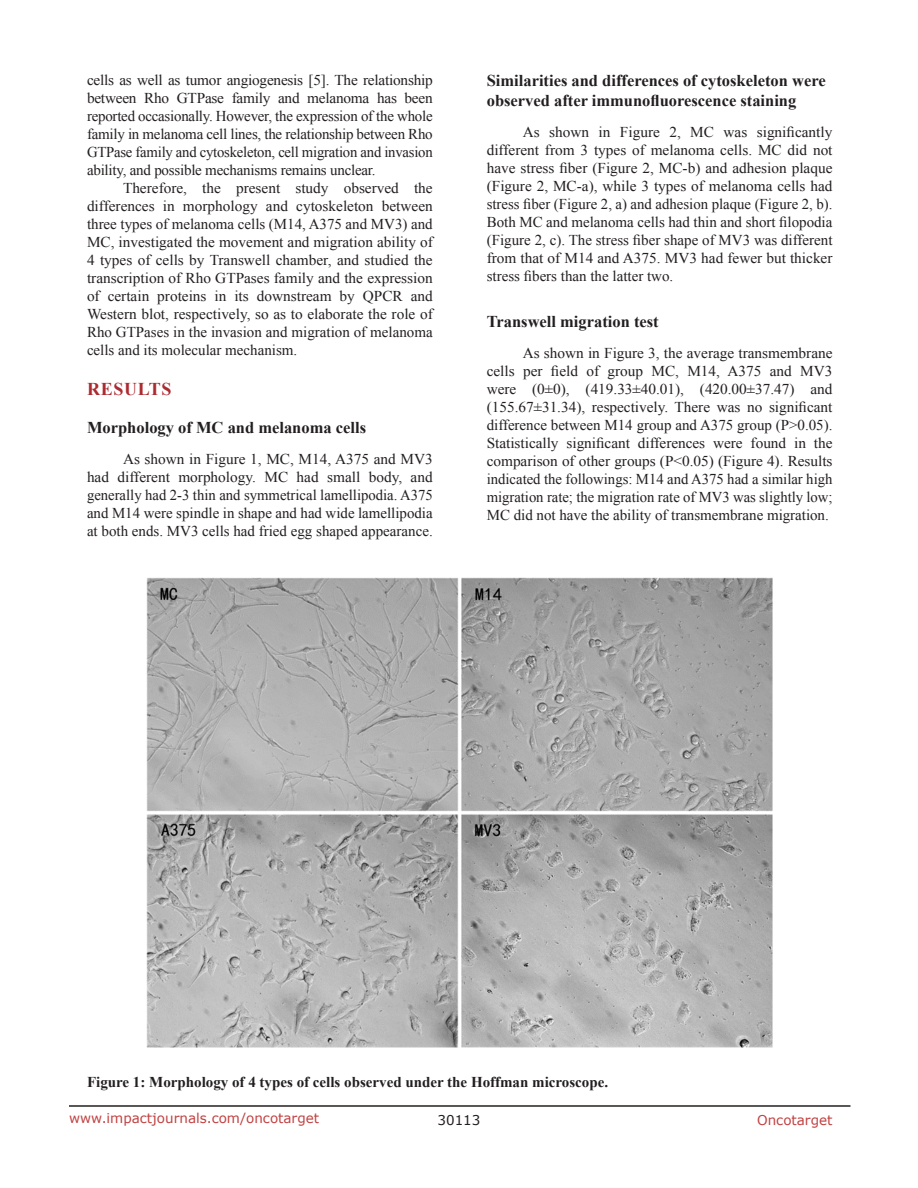
<style>
.page{position:relative;width:918px;height:1188px;background:#fff}
.page>*{position:absolute;margin:0;border:0;box-sizing:border-box;transform-origin:0 0}
.Heading{font:700 18px "Times New Roman";letter-spacing:.035em;color:#ac2b31}
.SubHeading{font:700 16.5px/19.8px "Times New Roman";color:#231f20}
.BodyText{font:15px/18px "Times New Roman";color:#231f20;text-align:justify}
.figuretext{font:700 15px "Times New Roman";color:#231f20}
.t1{font:13.5px "Verdana";color:#c24141}
.t2{font:13.5px "Verdana";color:#231f20}
</style>
<div class="page">
<hr style="left:69px;top:1105px;width:781px;height:2px;background:#231f20">
<img style="left:146px;top:577px;width:627px;height:471px">
<p class="BodyText" style="left:87px;top:71px;width:347px">cells as well as tumor angiogenesis [5]. The relationship between Rho GTPase family and melanoma has been reported occasionally. However, the expression of the whole family in melanoma cell lines, the relationship between Rho GTPase family and cytoskeleton, cell migration and invasion ability, and possible mechanisms remains unclear.</p>
<p class="BodyText" style="left:87px;top:179px;width:347px;text-indent:36px">Therefore, the present study observed the differences in morphology and cytoskeleton between three types of melanoma cells (M14, A375 and MV3) and MC, investigated the movement and migration ability of 4 types of cells by Transwell chamber, and studied the transcription of Rho GTPases family and the expression of certain proteins in its downstream by QPCR and Western blot, respectively, so as to elaborate the role of Rho GTPases in the invasion and migration of melanoma cells and its molecular mechanism.</p>
<p class="Heading" style="left:87px;top:376px;width:86px">RESULTS</p>
<p class="SubHeading" style="left:87px;top:417px;width:281px">Morphology of MC and melanoma cells</p>
<p class="BodyText" style="left:87px;top:450px;width:347px;text-indent:36px">As shown in Figure 1, MC, M14, A375 and MV3 had different morphology. MC had small body, and generally had 2-3 thin and symmetrical lamellipodia. A375 and M14 were spindle in shape and had wide lamellipodia at both ends. MV3 cells had fried egg shaped appearance.</p>
<p class="SubHeading" style="left:487px;top:70px;width:340px">Similarities and differences of cytoskeleton were observed after immunofluorescence staining</p>
<p class="BodyText" style="left:487px;top:123px;width:347px;text-indent:36px">As shown in Figure 2, MC was significantly different from 3 types of melanoma cells. MC did not have stress fiber (Figure 2, MC-b) and adhesion plaque (Figure 2, MC-a), while 3 types of melanoma cells had stress fiber (Figure 2, a) and adhesion plaque (Figure 2, b).<br>Both MC and melanoma cells had thin and short filopodia (Figure 2, c). The stress fiber shape of MV3 was different from that of M14 and A375. MV3 had fewer but thicker stress fibers than the latter two.</p>
<p class="SubHeading" style="left:487px;top:311px;width:174px">Transwell migration test</p>
<p class="BodyText" style="left:487px;top:344px;width:347px;text-indent:36px">As shown in Figure 3, the average transmembrane cells per field of group MC, M14, A375 and MV3 were (0±0), (419.33±40.01), (420.00±37.47) and (155.67±31.34), respectively. There was no significant difference between M14 group and A375 group (P&gt;0.05).<br>Statistically significant differences were found in the comparison of other groups (P&lt;0.05) (Figure 4). Results indicated the followings: M14 and A375 had a similar high migration rate; the migration rate of MV3 was slightly low; MC did not have the ability of transmembrane migration.</p>
<p class="figuretext" style="left:87px;top:1071px;width:523px">Figure 1: Morphology of 4 types of cells observed under the Hoffman microscope.</p>
<p class="t1" style="left:69px;top:1109px;width:252px">www.impactjournals.com/oncotarget</p>
<p class="t2" style="left:438px;top:1111px;width:44px">30113</p>
<p class="t1" style="left:757px;top:1111px;width:77px">Oncotarget</p>
</div>
